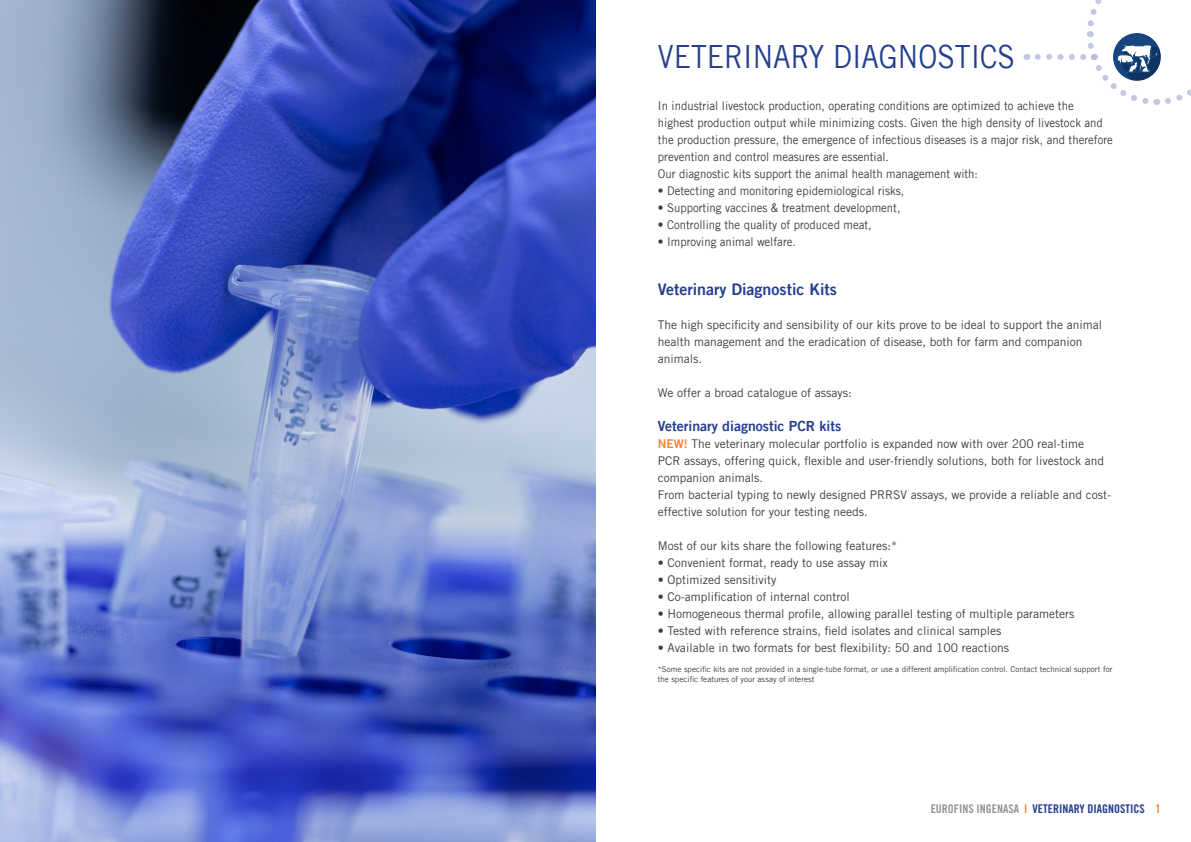
<style>
.page{position:relative;width:1191px;height:842px;background:#fff}
.page>*{position:absolute;margin:0;border:0;box-sizing:border-box;transform-origin:0 0}
.oldalcím{font:32px "Trade Gothic LT";color:#253f8e;scale:.89 1}
._2_cím{font:16px "Trade Gothic LT Bold Two";color:#253f8e}
.cím_3333{font:14px "Trade Gothic LT Bold Two";color:#253f8e}
.body{font:12px/17px "Trade Gothic LT Std";color:#3e3e3f}
.lead{font:12px "Trade Gothic LT";color:#3e3e3f;scale:.95 1}
.t1{font:12px "Trade Gothic LT Std Bd Cn 20";color:#253f8e}
.t2{font:8px/9.6px "Trade Gothic LT";color:#3e3e3f}
.s1{font-family:"Trade Gothic LT Std Bd 2";color:#fa833c}
.s2{color:#939598}
.s3{color:#f57523}
</style>
<div class="page">
<svg style="left:1037px;top:0;width:154px;height:105px"></svg>
<img style="left:0;top:0;width:595px;height:842px">
<p class="oldalcím" style="left:658px;top:38px;width:403px">VETERINARY DIAGNOSTICS</p>
<p class="lead" style="left:658px;top:98px;width:439px">In industrial livestock production, operating conditions are optimized to achieve the</p>
<p class="lead" style="left:658px;top:115px;width:470px">highest production output while minimizing costs. Given the high density of livestock and</p>
<p class="lead" style="left:658px;top:132px;width:480px">the production pressure, the emergence of infectious diseases is a major risk, and therefore</p>
<p class="lead" style="left:658px;top:149px;width:245px">prevention and control measures are essential.</p>
<p class="lead" style="left:658px;top:166px;width:338px">Our diagnostic kits support the animal health management with:</p>
<p class="lead" style="left:658px;top:183px;width:261px">• Detecting and monitoring epidemiological risks,</p>
<p class="lead" style="left:658px;top:200px;width:257px">• Supporting vaccines &amp; treatment development,</p>
<p class="lead" style="left:658px;top:217px;width:226px">• Controlling the quality of produced meat,</p>
<p class="lead" style="left:658px;top:234px;width:147px">• Improving animal welfare.</p>
<p class="_2_cím" style="left:658px;top:279px;width:180px">Veterinary Diagnostic Kits</p>
<p class="body" style="left:658px;top:316px;width:446px">The high specificity and sensibility of our kits prove to be ideal to support the animal health management and the eradication of disease, both for farm and companion animals.</p>
<p class="body" style="left:658px;top:384px;width:195px">We offer a broad catalogue of assays:</p>
<p class="cím_3333" style="left:658px;top:417px;width:185px">Veterinary diagnostic PCR kits</p>
<p class="body" style="left:658px;top:435px;width:448px"><span class="s1">NEW!</span> The veterinary molecular portfolio is expanded now with over 200 real-time<br>PCR assays, offering quick, flexible and user-friendly solutions, both for livestock and companion animals.</p>
<p class="body" style="left:658px;top:486px;width:455px">From bacterial typing to newly designed PRRSV assays, we provide a reliable and cost&shy;effective solution for your testing needs.</p>
<p class="body" style="left:658px;top:537px;width:241px">Most of our kits share the following features:*</p>
<p class="body" style="left:658px;top:554px;width:231px">• Convenient format, ready to use assay mix</p>
<p class="body" style="left:658px;top:571px;width:120px">• Optimized sensitivity</p>
<p class="body" style="left:658px;top:588px;width:193px">• Co-amplification of internal control</p>
<p class="body" style="left:658px;top:605px;width:418px">• Homogeneous thermal profile, allowing parallel testing of multiple parameters</p>
<p class="body" style="left:658px;top:622px;width:345px">• Tested with reference strains, field isolates and clinical samples</p>
<p class="body" style="left:658px;top:639px;width:353px">• Available in two formats for best flexibility: 50 and 100 reactions</p>
<p class="t2" style="left:658px;top:665px;width:456px">*Some specific kits are not provided in a single-tube format, or use a different amplification control. Contact technical support for the specific features of your assay of interest</p>
<p class="t1" style="left:930px;top:802px;width:232px"><span class="s2">EUROFINS INGENASA</span> <span class="s3">|</span> VETERINARY DIAGNOSTICS <span class="s3">1</span></p>
</div>
